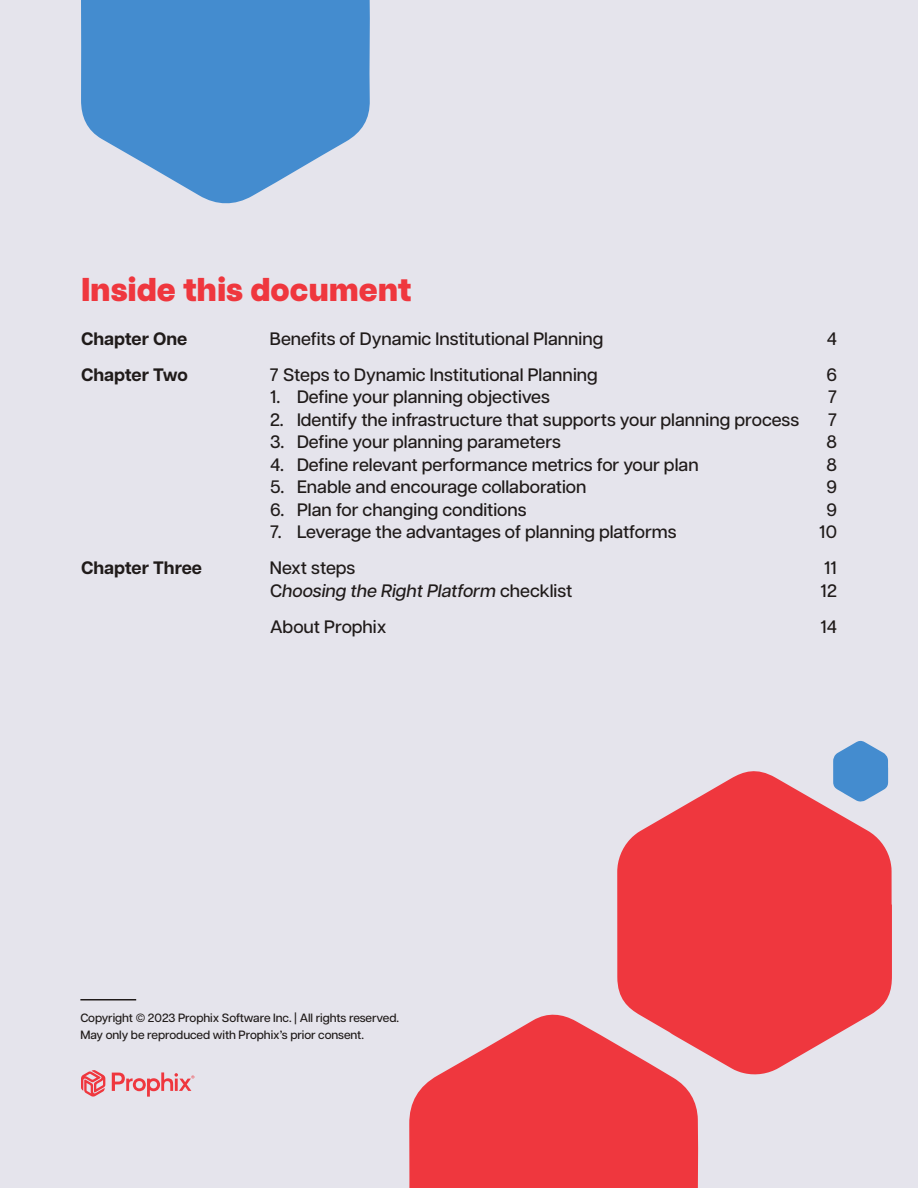
<style>
.page{position:relative;width:918px;height:1188px;background:#e5e4ec}
.page>*{position:absolute;margin:0;border:0;box-sizing:border-box;transform-origin:0 0}
.t1{font:800 33px "Articulat CF";letter-spacing:-.005em;color:#ef373e}
.t2{font:500 18px "Articulat CF";color:#201b1a}
.t3{font:italic 500 18px "Articulat CF";color:#201b1a}
.t4{font:700 18px "Articulat CF";color:#201b1a}
.t5{font:500 12px/16.5px "Articulat CF";letter-spacing:-.005em;color:#201b1a}
.s1{font-style:normal}
</style>
<div class="page">
<svg style="left:409px;top:1014px;width:289px;height:174px;background:#ed5057"></svg>
<svg style="left:81px;top:0;width:289px;height:204px;fill:#448ccf"></svg>
<svg style="left:617px;top:767px;width:275px;height:309px;fill:#ef373e"></svg>
<svg style="left:833px;top:740px;width:55px;height:62px"></svg>
<svg style="left:112px;top:1072px;width:82px;height:25px"></svg>
<svg style="left:81px;top:1070px;width:24px;height:27px"></svg>
<hr style="left:80px;top:999px;width:56px;height:1px;background:#201b1a">
<p class="t1" style="left:81px;top:270px;width:332px">Inside this document</p>
<p class="t4" style="left:81px;top:328px;width:108px">Chapter One</p>
<p class="t2" style="left:270px;top:328px;width:335px">Benefits of Dynamic Institutional Planning</p>
<p class="t2" style="left:827px;top:328px;width:12px">4</p>
<p class="t4" style="left:81px;top:364px;width:108px">Chapter Two</p>
<p class="t2" style="left:270px;top:364px;width:329px">7 Steps to Dynamic Institutional Planning</p>
<p class="t2" style="left:826px;top:364px;width:12px">6</p>
<p class="t2" style="left:270px;top:387px;width:281px">1. Define your planning objectives</p>
<p class="t2" style="left:828px;top:387px;width:10px">7</p>
<p class="t2" style="left:270px;top:409px;width:531px">2. Identify the infrastructure that supports your planning process</p>
<p class="t2" style="left:828px;top:409px;width:10px">7</p>
<p class="t2" style="left:270px;top:432px;width:292px">3. Define your planning parameters</p>
<p class="t2" style="left:826px;top:432px;width:12px">8</p>
<p class="t2" style="left:270px;top:454px;width:430px">4. Define relevant performance metrics for your plan</p>
<p class="t2" style="left:826px;top:454px;width:12px">8</p>
<p class="t2" style="left:270px;top:477px;width:318px">5. Enable and encourage collaboration</p>
<p class="t2" style="left:826px;top:477px;width:12px">9</p>
<p class="t2" style="left:270px;top:499px;width:258px">6. Plan for changing conditions</p>
<p class="t2" style="left:826px;top:499px;width:12px">9</p>
<p class="t2" style="left:270px;top:522px;width:408px">7. Leverage the advantages of planning platforms</p>
<p class="t2" style="left:819px;top:522px;width:19px">10</p>
<p class="t4" style="left:81px;top:557px;width:123px">Chapter Three</p>
<p class="t2" style="left:270px;top:558px;width:87px">Next steps</p>
<p class="t2" style="left:824px;top:558px;width:14px">11</p>
<p class="t3" style="left:270px;top:577px;width:304px"><span class="s1">C</span>hoosing the Right Platform <span class="s1">checklist</span></p>
<p class="t2" style="left:821px;top:580px;width:18px">12</p>
<p class="t2" style="left:270px;top:616px;width:118px">About Prophix</p>
<p class="t2" style="left:820px;top:616px;width:18px">14</p>
<p class="t5" style="left:80px;top:1010px;width:320px">Copyright © 2023 Prophix Software Inc. | All rights reserved.<br>May only be reproduced with Prophix’s prior consent.</p>
</div>
